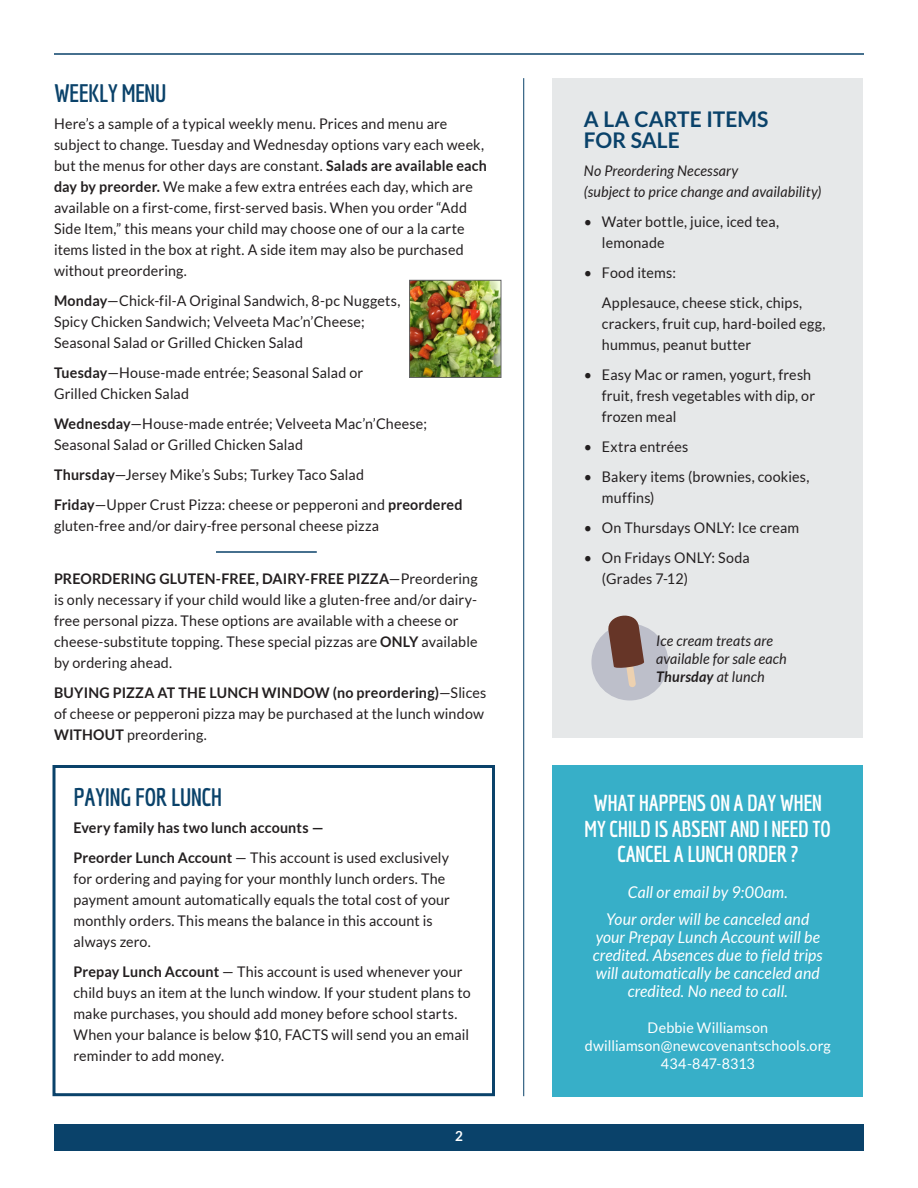
<style>
.page{position:relative;width:918px;height:1188px;background:#fff}
.page>*{position:absolute;margin:0;border:0;box-sizing:border-box;transform-origin:0 0}
.QN_Title_--_Economica_Bold{font:700 24.75px "Economica";letter-spacing:-.02em;color:#0a426a}
.QN_Title_--_Economica_Bold-2{font:700 22.5px/25.5px "Economica";letter-spacing:-.02em;color:#fff;text-align:center}
.QN_Body_Text{font:700 21.6px/21px "Lato";color:#0a426a}
.QN_Body_Text-2{font:italic 16.2px/18px "Lato";letter-spacing:.01em;color:#fff;text-align:center}
.QN_Body_Text-3{font:14.7px/21px "Lato";letter-spacing:.01em;color:#231f20}
.QN_Body_Text-4{font:italic 14.7px/18px "Lato";letter-spacing:.01em;color:#231f20}
.QN_Body_Text-5{font:14.7px "Lato";letter-spacing:.01em;color:#fff}
.QN_Body_Text-6{font:700 14.7px "Lato";letter-spacing:.01em;color:#231f20}
.Footer_--_TLLL{font:700 13.95px "Lato";color:#fff}
.s1{font-weight:700}
</style>
<div class="page">
<div style="left:552px;top:78px;width:311px;height:660px;background:#e6e8e9"></div>
<div style="left:591px;top:624px;width:77px;height:76px;background:#bdbfca;border-radius:50%"></div>
<div style="left:552px;top:765px;width:311px;height:331px;background:#37afc8"></div>
<div style="left:52px;top:765px;width:443px;height:331px;border:3px solid #0a426a"></div>
<div style="left:54px;top:1124px;width:810px;height:26px;background:#0a426a"></div>
<hr style="left:54px;top:53px;width:810px;height:2px;background:#0a426a">
<hr style="left:523px;top:78px;width:1px;height:1018px;background:#0a426a">
<hr style="left:216px;top:551px;width:101px;height:2px;background:#0a426a">
<img style="left:411px;top:282px;width:88px;height:94px">
<div style="left:409px;top:280px;width:92px;height:98px;border:1px solid #636366"></div>
<svg style="left:606px;top:615px;width:39px;height:72px"></svg>
<p class="QN_Title_--_Economica_Bold" style="left:54px;top:78px;width:114px">WEEKLY MENU</p>
<p class="QN_Body_Text-3" style="left:54px;top:113px;width:434px">Here’s a sample of a typical weekly menu. Prices and menu are subject to change. Tuesday and Wednesday options vary each week, but the menus for other days are constant. <span class="s1">Salads are available each day by preorder.</span> We make a few extra entrées each day, which are available on a first-come, first-served basis. When you order “Add Side Item,” this means your child may choose one of our a la carte items listed in the box at right. A side item may also be purchased without preordering.</p>
<p class="QN_Body_Text-3" style="left:54px;top:290px;width:348px"><span class="s1">Monday</span>—Chick-fil-A Original Sandwich, 8-pc Nuggets,<br>Spicy Chicken Sandwich; Velveeta Mac’n’Cheese;<br>Seasonal Salad or Grilled Chicken Salad</p>
<p class="QN_Body_Text-3" style="left:54px;top:362px;width:311px"><span class="s1">Tuesday</span>—House-made entrée; Seasonal Salad or<br>Grilled Chicken Salad</p>
<p class="QN_Body_Text-3" style="left:54px;top:413px;width:375px"><span class="s1">Wednesday</span>—House-made entrée; Velveeta Mac’n’Cheese;<br>Seasonal Salad or Grilled Chicken Salad</p>
<p class="QN_Body_Text-3" style="left:54px;top:464px;width:312px"><span class="s1">Thursday</span>—Jersey Mike’s Subs; Turkey Taco Salad</p>
<p class="QN_Body_Text-3" style="left:54px;top:494px;width:410px"><span class="s1">Friday</span>—Upper Crust Pizza: cheese or pepperoni and <span class="s1">preordered </span>gluten-free and/or dairy-free personal cheese pizza</p>
<p class="QN_Body_Text-3" style="left:54px;top:568px;width:425px"><span class="s1">PREORDERING GLUTEN-FREE, DAIRY-FREE PIZZA</span>—Preordering is only necessary if your child would like a gluten-free and/or dairy&shy;free personal pizza. These options are available with a cheese or cheese-substitute topping. These special pizzas are <span class="s1">ONLY</span> available by ordering ahead.</p>
<p class="QN_Body_Text-3" style="left:54px;top:682px;width:434px"><span class="s1">BUYING PIZZA AT THE LUNCH WINDOW (no preordering)</span>—Slices of cheese or pepperoni pizza may be purchased at the lunch window<br><span class="s1">WITHOUT</span> preordering.</p>
<p class="QN_Title_--_Economica_Bold" style="left:74px;top:783px;width:150px">PAYING FOR LUNCH</p>
<p class="QN_Body_Text-6" style="left:74px;top:820px;width:252px">Every family has two lunch accounts —</p>
<p class="QN_Body_Text-3" style="left:74px;top:848px;width:378px"><span class="s1">Preorder Lunch Account</span> — This account is used exclusively for ordering and paying for your monthly lunch orders. The payment amount automatically equals the total cost of your monthly orders. This means the balance in this account is always zero.</p>
<p class="QN_Body_Text-3" style="left:74px;top:962px;width:399px"><span class="s1">Prepay Lunch Account</span> — This account is used whenever your child buys an item at the lunch window. If your student plans to make purchases, you should add money before school starts.<br>When your balance is below $10, FACTS will send you an email reminder to add money.</p>
<p class="Footer_--_TLLL" style="left:455px;top:1128px;width:9px">2</p>
<p class="QN_Body_Text" style="left:584px;top:108px;width:186px">A LA CARTE ITEMS<br>FOR SALE</p>
<p class="QN_Body_Text-4" style="left:584px;top:160px;width:239px;line-height:21px">No Preordering Necessary<br>(subject to price change and availability)</p>
<p class="QN_Body_Text-3" style="left:602px;top:211px;width:179px;text-indent:-18px">• Water bottle, juice, iced tea, lemonade</p>
<p class="QN_Body_Text-3" style="left:584px;top:262px;width:94px">• Food items:</p>
<p class="QN_Body_Text-3" style="left:602px;top:292px;width:225px">Applesauce, cheese stick, chips, crackers, fruit cup, hard-boiled egg, hummus, peanut butter</p>
<p class="QN_Body_Text-3" style="left:602px;top:364px;width:215px;text-indent:-18px">• Easy Mac or ramen, yogurt, fresh fruit, fresh vegetables with dip, or frozen meal</p>
<p class="QN_Body_Text-3" style="left:584px;top:436px;width:106px">• Extra entrées</p>
<p class="QN_Body_Text-3" style="left:602px;top:466px;width:209px;text-indent:-18px">• Bakery items (brownies, cookies, muffins)</p>
<p class="QN_Body_Text-3" style="left:584px;top:517px;width:217px">• On Thursdays ONLY: Ice cream</p>
<p class="QN_Body_Text-3" style="left:602px;top:547px;width:149px;text-indent:-18px">• On Fridays ONLY: Soda (Grades 7-12)</p>
<p class="QN_Body_Text-4" style="left:656px;top:632px;width:132px">Ice cream treats are available for sale each<br><span class="s1">Thursday</span> at lunch</p>
<p class="QN_Title_--_Economica_Bold-2" style="left:585px;top:790px;width:248px">WHAT HAPPENS ON A DAY WHEN<br>MY CHILD IS ABSENT AND I NEED TO<br>CANCEL A LUNCH ORDER ?</p>
<p class="QN_Body_Text-2" style="left:628px;top:884px;width:162px">Call or email by 9:00am.</p>
<p class="QN_Body_Text-2" style="left:593px;top:911px;width:231px">Your order will be canceled and your Prepay Lunch Account will be credited. Absences due to field trips will automatically be canceled and credited. No need to call.</p>
<p class="QN_Body_Text-5" style="left:648px;top:1020px;width:122px">Debbie Williamson</p>
<p class="QN_Body_Text-5" style="left:585px;top:1038px;width:248px">dwilliamson@newcovenantschools.org</p>
<p class="QN_Body_Text-5" style="left:661px;top:1056px;width:95px">434-847-8313</p>
</div>
